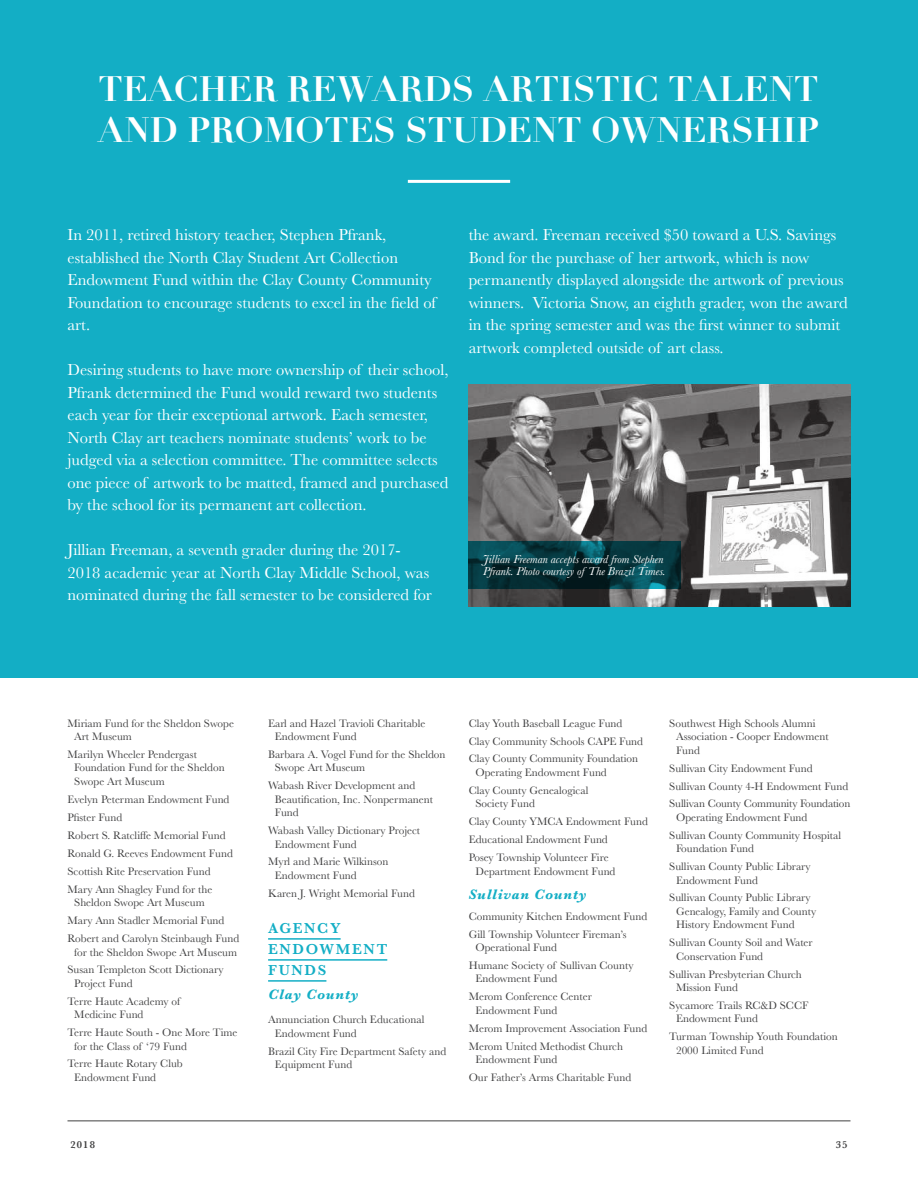
<style>
.page{position:relative;width:918px;height:1188px;background:#fff}
.page>*{position:absolute;margin:0;border:0;box-sizing:border-box;transform-origin:0 0}
.t1{font:700 34.5px/40.5px "Didot";color:#fff}
.t2{font:16.5px/22.5px "Baskerville";color:#fff}
.t3{font:600 15px/21px "Baskerville";letter-spacing:.11em;color:#13aec5}
.t4{font:italic 700 14.25px "Baskerville";letter-spacing:.06em;color:#13aec5}
.t5{font:italic 12px/12px "Baskerville";color:#fff}
.t6{font:11.25px/17.9px "Baskerville";color:#404041}
.t7{font:600 10.5px "Baskerville";letter-spacing:.11em;color:#404041}
</style>
<div class="page">
<hr style="left:68px;top:1120px;width:783px;height:1px;background:#404041">
<div style="left:0;top:0;width:918px;height:677px;background:#13aec5"></div>
<hr style="left:408px;top:180px;width:102px;height:3px;background:#fff">
<hr style="left:268px;top:938px;width:73px;height:2px;background:#13aec5">
<hr style="left:268px;top:959px;width:119px;height:2px;background:#13aec5">
<hr style="left:268px;top:980px;width:58px;height:2px;background:#13aec5">
<img style="left:469px;top:384px;width:381px;height:222px">
<svg style="left:469px;top:541px;width:212px;height:48px;background:#063941"></svg>
<h1 class="t1" style="left:98px;top:72px;width:722px">TEACHER REWARDS ARTISTIC TALENT<br>AND PROMOTES STUDENT OWNERSHIP</h1>
<h2 class="t2" style="left:68px;top:224px;width:370px">In 2011, retired history teacher, Stephen Pfrank, established the North Clay Student Art Collection Endowment Fund within the Clay County Community Foundation to encourage students to excel in the field of art.</h2>
<p class="t2" style="left:68px;top:359px;width:383px">Desiring students to have more ownership of their school, Pfrank determined the Fund would reward two students each year for their exceptional artwork. Each semester, North Clay art teachers nominate students’ work to be judged via a selection committee. The committee selects one piece of artwork to be matted, framed and purchased by the school for its permanent art collection.</p>
<h2 class="t2" style="left:68px;top:539px;width:366px">Jillian Freeman, a seventh grader during the 2017-<br>2018 academic year at North Clay Middle School, was nominated during the fall semester to be considered for</h2>
<p class="t2" style="left:469px;top:224px;width:381px">the award. Freeman received $50 toward a U.S. Savings Bond for the purchase of her artwork, which is now permanently displayed alongside the artwork of previous winners. Victoria Snow, an eighth grader, won the award in the spring semester and was the first winner to submit artwork completed outside of art class.</p>
<p class="t5" style="left:483px;top:555px;width:184px">Jillian Freeman accepts award from Stephen<br>Pfrank. Photo courtesy of The Brazil Times.</p>
<p class="t6" style="left:74px;top:716px;width:161px;line-height:13.5px;text-indent:-7px">Miriam Fund for the Sheldon Swope<br>Art Museum</p>
<p class="t6" style="left:74px;top:748px;width:152px;line-height:13.5px;text-indent:-7px">Marilyn Wheeler Pendergast<br>Foundation Fund for the Sheldon<br>Swope Art Museum</p>
<p class="t6" style="left:68px;top:790px;width:167px">Evelyn Peterman Endowment Fund<br>Pfister Fund<br>Robert S. Ratcliffe Memorial Fund<br>Ronald G. Reeves Endowment Fund<br>Scottish Rite Preservation Fund<br>Mary Ann Shagley Fund for the</p>
<p class="t6" style="left:68px;top:894px;width:173px;text-indent:7px">Sheldon Swope Art Museum<br>Mary Ann Stadler Memorial Fund<br>Robert and Carolyn Steinbaugh Fund</p>
<p class="t6" style="left:68px;top:943px;width:171px;text-indent:7px">for the Sheldon Swope Art Museum<br>Susan Templeton Scott Dictionary</p>
<p class="t6" style="left:68px;top:975px;width:114px;text-indent:7px">Project Fund<br>Terre Haute Academy of</p>
<p class="t6" style="left:68px;top:1006px;width:172px;text-indent:7px">Medicine Fund<br>Terre Haute South - One More Time</p>
<p class="t6" style="left:68px;top:1037px;width:121px;text-indent:7px">for the Class of ‘79 Fund<br>Terre Haute Rotary Club</p>
<p class="t6" style="left:74px;top:1068px;width:83px">Endowment Fund</p>
<p class="t6" style="left:275px;top:716px;width:152px;line-height:13.5px;text-indent:-7px">Earl and Hazel Travioli Charitable<br>Endowment Fund</p>
<p class="t6" style="left:275px;top:748px;width:172px;line-height:13.5px;text-indent:-7px">Barbara A. Vogel Fund for the Sheldon<br>Swope Art Museum</p>
<p class="t6" style="left:275px;top:779px;width:160px;line-height:13.5px;text-indent:-7px">Wabash River Development and<br>Beautification, Inc. Nonpermanent<br>Fund</p>
<p class="t6" style="left:275px;top:824px;width:147px;line-height:13.5px;text-indent:-7px">Wabash Valley Dictionary Project<br>Endowment Fund</p>
<p class="t6" style="left:275px;top:855px;width:115px;line-height:13.5px;text-indent:-7px">Myrl and Marie Wilkinson<br>Endowment Fund</p>
<p class="t6" style="left:268px;top:885px;width:148px">Karen J. Wright Memorial Fund</p>
<h3 class="t3" style="left:268px;top:919px;width:121px">AGENCY<br>ENDOWMENT<br>FUNDS</h3>
<p class="t4" style="left:268px;top:989px;width:92px">Clay County</p>
<p class="t6" style="left:275px;top:1013px;width:151px;line-height:13.5px;text-indent:-7px">Annunciation Church Educational<br>Endowment Fund</p>
<p class="t6" style="left:275px;top:1045px;width:173px;line-height:13.5px;text-indent:-7px">Brazil City Fire Department Safety and<br>Equipment Fund</p>
<p class="t6" style="left:469px;top:714px;width:176px">Clay Youth Baseball League Fund<br>Clay Community Schools CAPE Fund<br>Clay County Community Foundation</p>
<p class="t6" style="left:469px;top:764px;width:140px;text-indent:7px">Operating Endowment Fund<br>Clay County Genealogical</p>
<p class="t6" style="left:469px;top:795px;width:181px;text-indent:7px">Society Fund<br>Clay County YMCA Endowment Fund<br>Educational Endowment Fund<br>Posey Township Volunteer Fire</p>
<p class="t6" style="left:475px;top:862px;width:142px">Department Endowment Fund</p>
<p class="t4" style="left:469px;top:889px;width:119px">Sullivan County</p>
<p class="t6" style="left:469px;top:907px;width:180px">Community Kitchen Endowment Fund<br>Gill Township Volunteer Fireman’s</p>
<p class="t6" style="left:469px;top:939px;width:166px;text-indent:7px">Operational Fund<br>Humane Society of Sullivan County</p>
<p class="t6" style="left:469px;top:970px;width:125px;text-indent:7px">Endowment Fund<br>Merom Conference Center</p>
<p class="t6" style="left:469px;top:1001px;width:180px;text-indent:7px">Endowment Fund<br>Merom Improvement Association Fund<br>Merom United Methodist Church</p>
<p class="t6" style="left:469px;top:1051px;width:164px;text-indent:7px">Endowment Fund<br>Our Father’s Arms Charitable Fund</p>
<p class="t6" style="left:676px;top:716px;width:154px;line-height:13.5px;text-indent:-7px">Southwest High Schools Alumni<br>Association - Cooper Endowment<br>Fund</p>
<p class="t6" style="left:669px;top:759px;width:183px">Sullivan City Endowment Fund<br>Sullivan County 4-H Endowment Fund<br>Sullivan County Community Foundation</p>
<p class="t6" style="left:669px;top:809px;width:173px;text-indent:7px">Operating Endowment Fund<br>Sullivan County Community Hospital</p>
<p class="t6" style="left:669px;top:840px;width:143px;text-indent:7px">Foundation Fund<br>Sullivan County Public Library</p>
<p class="t6" style="left:669px;top:871px;width:143px;text-indent:7px">Endowment Fund<br>Sullivan County Public Library</p>
<p class="t6" style="left:676px;top:905px;width:142px;line-height:13.5px">Genealogy, Family and County<br>History Endowment Fund</p>
<p class="t6" style="left:676px;top:936px;width:138px;line-height:13.5px;text-indent:-7px">Sullivan County Soil and Water<br>Conservation Fund</p>
<p class="t6" style="left:676px;top:967px;width:127px;line-height:13.5px;text-indent:-7px">Sullivan Presbyterian Church<br>Mission Fund</p>
<p class="t6" style="left:676px;top:999px;width:134px;line-height:13.5px;text-indent:-7px">Sycamore Trails RC&amp;D SCCF<br>Endowment Fund</p>
<p class="t6" style="left:676px;top:1030px;width:163px;line-height:13.5px;text-indent:-7px">Turman Township Youth Foundation<br>2000 Limited Fund</p>
<p class="t7" style="left:70px;top:1138px;width:26px">2018</p>
<p class="t7" style="left:836px;top:1140px;width:13px">35</p>
</div>
